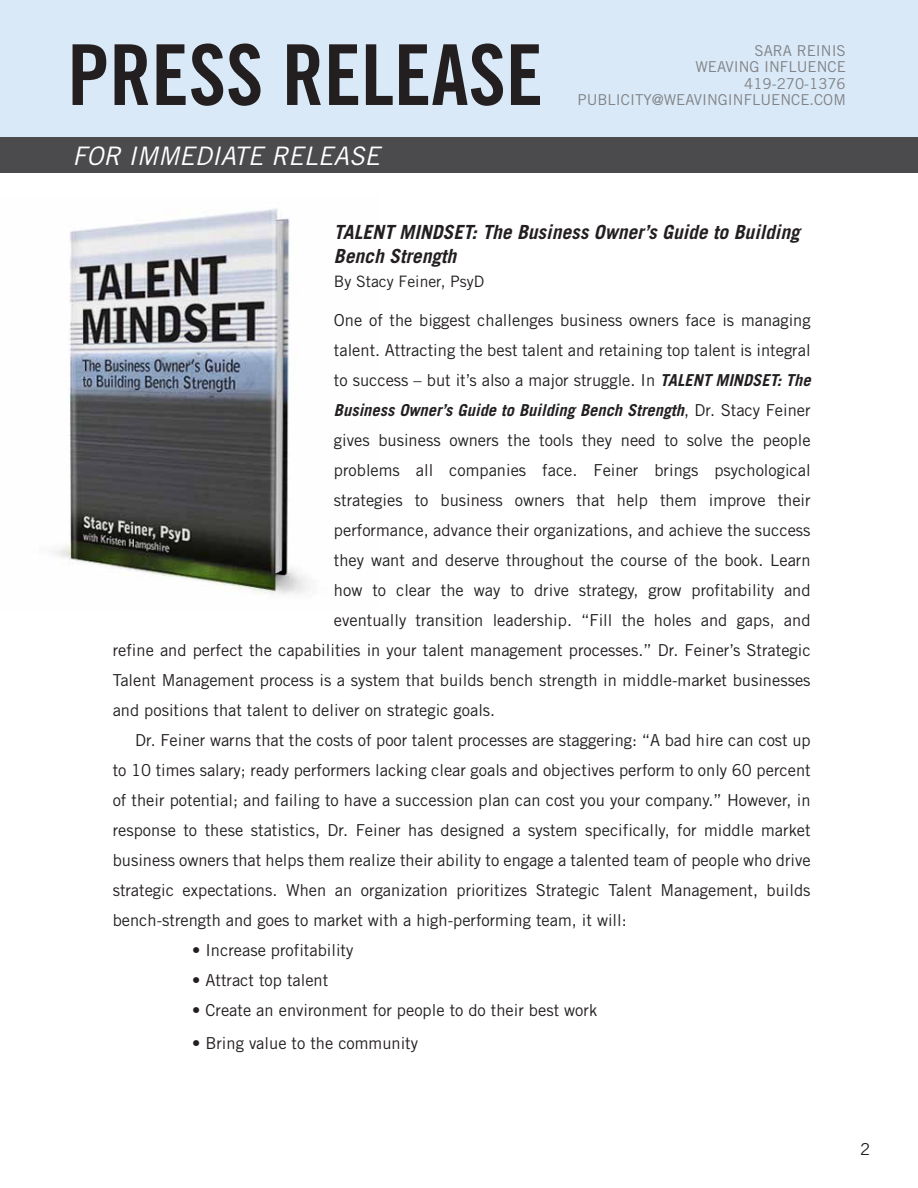
<style>
.page{position:relative;width:918px;height:1188px;background:#fff}
.page>*{position:absolute;margin:0;border:0;box-sizing:border-box;transform-origin:0 0}
.t1{font:84px "Trade Gothic Bold Cond Twenty";color:#231f20}
.t2{font:italic 25.5px "Trade Gothic";color:#fff}
.t3{font:italic 700 19.5px/24px "Trade Gothic";color:#231f20}
.t4{font:16.5px "Trade Gothic";color:#231f20}
.t5{font:italic 700 16.5px "Trade Gothic";color:#231f20}
.t6{font:15.75px "Trade Gothic";color:#231f20}
.t7{font:15px/16.5px "Trade Gothic";color:#808285;text-align:right}
.s1{font-weight:700;font-style:italic}
.s2{font-weight:400;font-style:normal}
</style>
<div class="page">
<img style="left:54px;top:208px;width:255px;height:387px">
<div style="left:0;top:0;width:918px;height:137px;background:#d9e9f7"></div>
<div style="left:0;top:137px;width:918px;height:36px;background:#4b4a4d"></div>
<h1 class="t1" style="left:68px;top:24px;width:477px">PRESS RELEASE</h1>
<h2 class="t2" style="left:72px;top:140px;width:309px">FOR IMMEDIATE RELEASE</h2>
<p class="t7" style="left:578px;top:42px;width:270px">SARA REINIS<br>WEAVING INFLUENCE<br>419-270-1376<br>PUBLICITY@WEAVINGINFLUENCE.COM</p>
<p class="t3" style="left:334px;top:220px;width:467px">TALENT MINDSET: The Business Owner’s Guide to Building<br>Bench Strength</p>
<p class="t6" style="left:334px;top:272px;width:152px">By Stacy Feiner, PsyD</p>
<p class="t4" style="left:334px;top:311px;width:478px">One of the biggest challenges business owners face is managing</p>
<p class="t4" style="left:334px;top:341px;width:478px">talent. Attracting the best talent and retaining top talent is integral</p>
<p class="t4" style="left:334px;top:371px;width:478px">to success – but it’s also a major struggle. In <span class="s1">TALENT MINDSET: The</span></p>
<p class="t5" style="left:334px;top:400px;width:478px">Business Owner’s Guide to Building Bench Strength<span class="s2">, Dr. Stacy Feiner</span></p>
<p class="t4" style="left:334px;top:431px;width:478px">gives business owners the tools they need to solve the people</p>
<p class="t4" style="left:334px;top:461px;width:478px">problems all companies face. Feiner brings psychological</p>
<p class="t4" style="left:334px;top:491px;width:478px">strategies to business owners that help them improve their</p>
<p class="t4" style="left:334px;top:521px;width:478px">performance, advance their organizations, and achieve the success</p>
<p class="t4" style="left:334px;top:551px;width:478px">they want and deserve throughout the course of the book. Learn</p>
<p class="t4" style="left:334px;top:581px;width:478px">how to clear the way to drive strategy, grow profitability and</p>
<p class="t4" style="left:334px;top:611px;width:478px">eventually transition leadership. “Fill the holes and gaps, and</p>
<p class="t4" style="left:113px;top:641px;width:700px">refine and perfect the capabilities in your talent management processes.” Dr. Feiner’s Strategic</p>
<p class="t4" style="left:113px;top:671px;width:699px">Talent Management process is a system that builds bench strength in middle-market businesses</p>
<p class="t4" style="left:113px;top:701px;width:384px">and positions that talent to deliver on strategic goals.</p>
<p class="t4" style="left:135px;top:730px;width:677px">Dr. Feiner warns that the costs of poor talent processes are staggering: “A bad hire can cost up</p>
<p class="t4" style="left:113px;top:760px;width:700px">to 10 times salary; ready performers lacking clear goals and objectives perform to only 60 percent</p>
<p class="t4" style="left:113px;top:790px;width:699px">of their potential; and failing to have a succession plan can cost you your company.” However, in</p>
<p class="t4" style="left:113px;top:820px;width:700px">response to these statistics, Dr. Feiner has designed a system specifically, for middle market</p>
<p class="t4" style="left:113px;top:850px;width:700px">business owners that helps them realize their ability to engage a talented team of people who drive</p>
<p class="t4" style="left:113px;top:880px;width:699px">strategic expectations. When an organization prioritizes Strategic Talent Management, builds</p>
<p class="t4" style="left:113px;top:910px;width:516px">bench-strength and goes to market with a high-performing team, it will:</p>
<p class="t4" style="left:192px;top:940px;width:163px">• Increase profitability</p>
<p class="t4" style="left:192px;top:970px;width:138px">• Attract top talent</p>
<p class="t4" style="left:192px;top:1000px;width:407px">• Create an environment for people to do their best work</p>
<p class="t4" style="left:192px;top:1033px;width:227px">• Bring value to the community</p>
<p class="t4" style="left:860px;top:1139px;width:12px">2</p>
</div>
